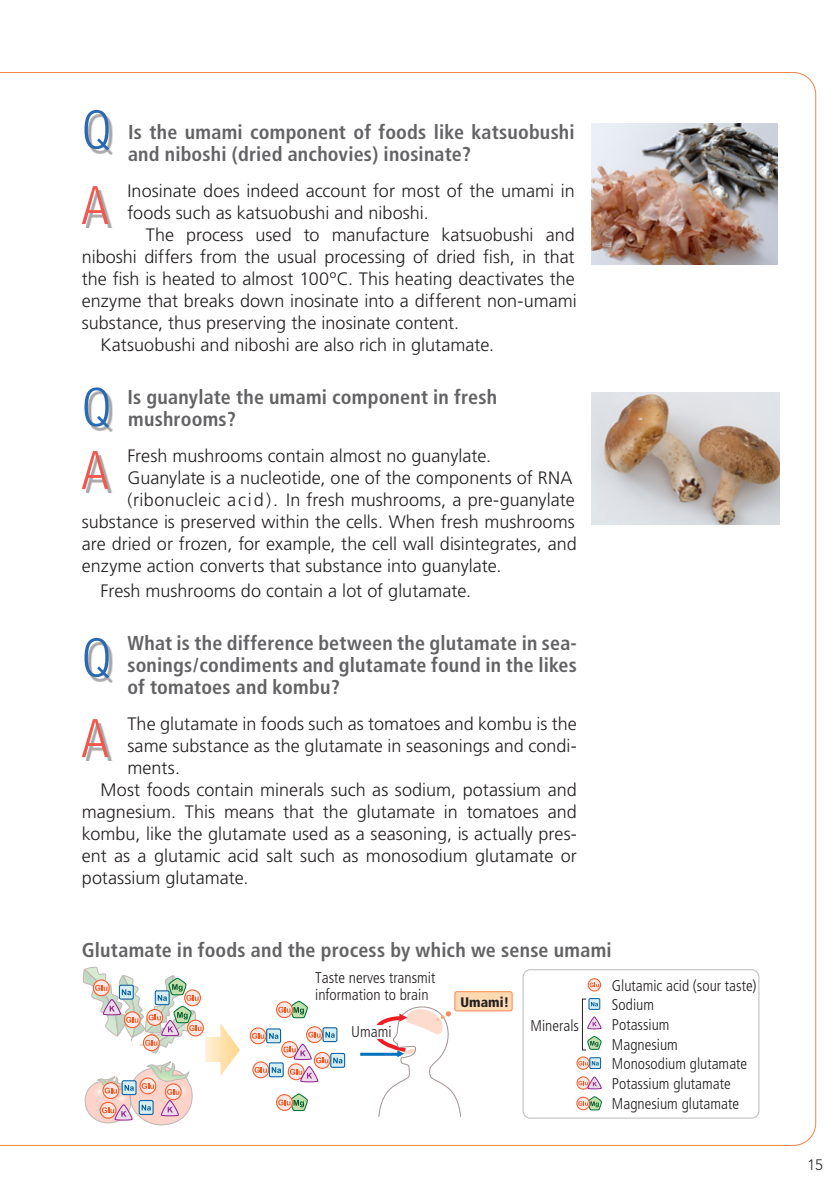
<style>
.page{position:relative;width:840px;height:1191px;background:#fff}
.page>*{position:absolute;margin:0;border:0;box-sizing:border-box;transform-origin:0 0}
.t1{font:300 condensed 53px "Helvetica Neue";color:#2869b3}
.t2{font:300 condensed 53px "Helvetica Neue";color:#f0594d}
.t3{font:700 condensed 20px/22px "Frutiger";letter-spacing:.01em;color:#636366}
.t4{font:300 18px/22px "Frutiger";color:#231f20}
.t5{font:300 condensed 15.6px/19.6px "Frutiger";color:#231f20}
.t6{font:300 15px "Avenir";color:#231f20}
.t7{font:900 condensed 13.8px "Frutiger";color:#231f20}
.s1{font-family:"Koz Min Pro";font-weight:400;font-stretch:normal}
</style>
<div class="page">
<div style="left:88px;top:114px;width:25px;height:40px;background:#231f20;opacity:.4"></div>
<div style="left:86px;top:190px;width:26px;height:38px;background:#231f20;opacity:.4"></div>
<div style="left:88px;top:391px;width:25px;height:41px;background:#231f20;opacity:.4"></div>
<div style="left:86px;top:455px;width:26px;height:38px;background:#231f20;opacity:.4"></div>
<div style="left:88px;top:642px;width:25px;height:40px;background:#231f20;opacity:.4"></div>
<div style="left:86px;top:723px;width:26px;height:38px;background:#231f20;opacity:.4"></div>
<div style="left:522px;top:969px;width:237px;height:149px;border:1px solid #bcbdc0;border-radius:7px"></div>
<svg style="left:588px;top:978px;width:12px;height:13px"></svg>
<div style="left:587px;top:978px;width:13px;height:13px;border:1px solid #f15921;border-radius:50%"></div>
<svg style="left:589px;top:982px;width:9px;height:5px"></svg>
<div style="left:576px;top:1076px;width:13px;height:13px;border:1px solid #f15921;border-radius:50%"></div>
<svg style="left:578px;top:1076px;width:23px;height:13px"></svg>
<svg style="left:587px;top:1016px;width:14px;height:13px"></svg>
<svg style="left:576px;top:1057px;width:13px;height:12px"></svg>
<div style="left:576px;top:1056px;width:13px;height:13px;border:1px solid #f15921;border-radius:50%"></div>
<svg style="left:589px;top:1057px;width:11px;height:11px"></svg>
<div style="left:589px;top:1057px;width:11px;height:11px;border:1px solid #015a9d"></div>
<svg style="left:578px;top:1061px;width:20px;height:4px"></svg>
<svg style="left:588px;top:998px;width:11px;height:11px"></svg>
<div style="left:588px;top:998px;width:11px;height:11px;border:1px solid #015a9d"></div>
<svg style="left:590px;top:1002px;width:7px;height:4px"></svg>
<svg style="left:250px;top:1028px;width:16px;height:15px"></svg>
<div style="left:249px;top:1027px;width:17px;height:17px;border:1px solid #f15921;border-radius:50%"></div>
<div style="left:266px;top:1029px;width:14px;height:13px;background:#d5eef1;border-radius:2px"></div>
<div style="left:266px;top:1028px;width:15px;height:15px;border:1px solid #015a9d;border-radius:2px"></div>
<svg style="left:306px;top:1026px;width:16px;height:16px"></svg>
<div style="left:306px;top:1026px;width:17px;height:17px;border:1px solid #f15921;border-radius:50%"></div>
<div style="left:323px;top:1027px;width:14px;height:14px;background:#d5eef1;border-radius:2px"></div>
<div style="left:322px;top:1027px;width:15px;height:15px;border:1px solid #015a9d;border-radius:2px"></div>
<div style="left:330px;top:1053px;width:15px;height:14px;border:1px solid #015a9d;border-radius:2px"></div>
<svg style="left:252px;top:1031px;width:90px;height:52px"></svg>
<div style="left:454px;top:991px;width:58px;height:20px;background:#fedab3;border-radius:2px"></div>
<div style="left:454px;top:991px;width:58px;height:20px;border:1px solid #f68c58;border-radius:2px"></div>
<hr style="left:360px;top:1052px;width:40px;height:3px;background:#0071bb">
<svg style="left:372px;top:1005px;width:89px;height:112px"></svg>
<div style="left:276px;top:1094px;width:16px;height:16px;background:#f9cab9;border-radius:50%"></div>
<div style="left:276px;top:1094px;width:17px;height:17px;border:1px solid #f15921;border-radius:50%"></div>
<svg style="left:278px;top:1093px;width:30px;height:19px"></svg>
<div style="left:576px;top:1096px;width:13px;height:14px;border:1px solid #f15921;border-radius:50%"></div>
<svg style="left:578px;top:1096px;width:24px;height:14px"></svg>
<svg style="left:83px;top:966px;width:157px;height:159px"></svg>
<div style="left:276px;top:1001px;width:16px;height:16px;background:#fcdfd5;border-radius:50%"></div>
<div style="left:276px;top:1001px;width:17px;height:17px;border:1px solid #f15921;border-radius:50%"></div>
<svg style="left:278px;top:1000px;width:30px;height:19px"></svg>
<svg style="left:587px;top:1036px;width:14px;height:14px"></svg>
<div style="left:581px;top:998px;width:5px;height:52px;border:1px solid #231f20"></div>
<img style="left:591px;top:123px;width:185px;height:141px">
<img style="left:591px;top:393px;width:187px;height:131px">
<h1 class="t1" style="left:82px;top:99px;width:31px">Q</h1>
<p class="t3" style="left:128px;top:121px;width:448px">Is the umami component of foods like katsuobushi and niboshi (dried anchovies) inosinate?</p>
<h1 class="t2" style="left:82px;top:175px;width:28px">A</h1>
<p class="t4" style="left:127px;top:180px;width:448px">Inosinate does indeed account for most of the umami in foods such as katsuobushi and niboshi.</p>
<p class="t4" style="left:146px;top:224px;width:430px">The process used to manufacture katsuobushi and</p>
<p class="t4" style="left:82px;top:246px;width:494px">niboshi differs from the usual processing of dried fish, in that</p>
<p class="t4" style="left:82px;top:268px;width:494px">the fish is heated to almost 100ºC. This heating deactivates the</p>
<p class="t4" style="left:82px;top:290px;width:496px">enzyme that breaks down inosinate into a different non-umami</p>
<p class="t4" style="left:82px;top:312px;width:379px">substance, thus preserving the inosinate content.</p>
<p class="t4" style="left:100px;top:334px;width:395px">Katsuobushi and niboshi are also rich in glutamate.</p>
<h1 class="t1" style="left:82px;top:377px;width:31px">Q</h1>
<p class="t3" style="left:100px;top:386px;width:398px;text-indent:27px">Is guanylate the umami component in fresh<span class="s1">　</span> mushrooms?</p>
<h1 class="t2" style="left:82px;top:440px;width:28px">A</h1>
<p class="t4" style="left:127px;top:445px;width:365px">Fresh mushrooms contain almost no guanylate.</p>
<p class="t4" style="left:127px;top:467px;width:446px">Guanylate is a nucleotide, one of the components of RNA</p>
<p class="t4" style="left:127px;top:489px;width:448px">(ribonucleic acid). In fresh mushrooms, a pre-guanylate</p>
<p class="t4" style="left:82px;top:511px;width:494px">substance is preserved within the cells. When fresh mushrooms</p>
<p class="t4" style="left:82px;top:533px;width:496px">are dried or frozen, for example, the cell wall disintegrates, and</p>
<p class="t4" style="left:82px;top:555px;width:421px">enzyme action converts that substance into guanylate.</p>
<p class="t4" style="left:100px;top:580px;width:372px">Fresh mushrooms do contain a lot of glutamate.</p>
<h1 class="t1" style="left:82px;top:627px;width:31px">Q</h1>
<p class="t3" style="left:127px;top:632px;width:451px;text-align:justify">What is the difference between the glutamate in sea&shy;sonings/condiments and glutamate found in the likes of tomatoes and kombu?</p>
<h1 class="t2" style="left:82px;top:708px;width:28px">A</h1>
<p class="t4" style="left:127px;top:713px;width:451px">The glutamate in foods such as tomatoes and kombu is the</p>
<p class="t4" style="left:127px;top:735px;width:451px">same substance as the glutamate in seasonings and condi-</p>
<p class="t4" style="left:127px;top:757px;width:54px">ments.</p>
<p class="t4" style="left:100px;top:779px;width:477px">Most foods contain minerals such as sodium, potassium and</p>
<p class="t4" style="left:82px;top:801px;width:496px">magnesium. This means that the glutamate in tomatoes and</p>
<p class="t4" style="left:82px;top:823px;width:496px">kombu, like the glutamate used as a seasoning, is actually pres-</p>
<p class="t4" style="left:82px;top:845px;width:496px">ent as a glutamic acid salt such as monosodium glutamate or</p>
<p class="t4" style="left:82px;top:867px;width:168px">potassium glutamate.</p>
<p class="t3" style="left:82px;top:938px;width:531px">Glutamate in foods and the process by which we sense umami</p>
<p class="t5" style="left:315px;top:969px;width:122px;line-height:16.8px">Taste nerves transmit information to brain</p>
<p class="t5" style="left:611px;top:976px;width:146px">Glutamic acid (sour taste)<br>Sodium<br>Potassium<br>Magnesium<br>Monosodium glutamate<br>Potassium glutamate<br>Magnesium glutamate</p>
<p class="t7" style="left:460px;top:994px;width:50px">Umami!</p>
<p class="t5" style="left:530px;top:1016px;width:50px">Minerals</p>
<p class="t5" style="left:351px;top:1021px;width:42px">Umami</p>
<p class="t6" style="left:806px;top:1155px;width:17px">15</p>
</div>
